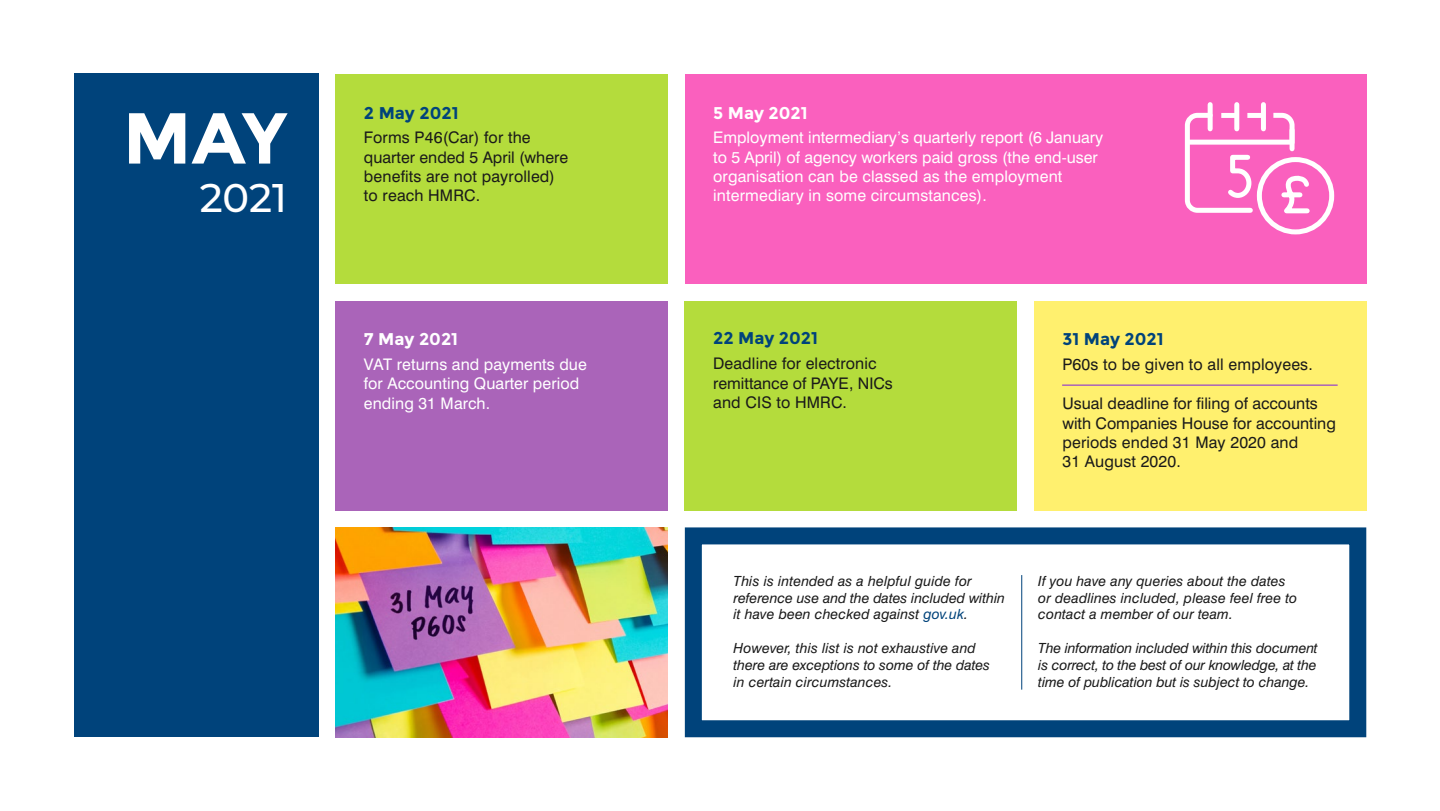
<style>
.page{position:relative;width:1440px;height:811px;background:#fff}
.page>*{position:absolute;margin:0;border:0;box-sizing:border-box;transform-origin:0 0}
.t1{font:700 72px "Montserrat";color:#fff}
.t2{font:500 40px "Montserrat";color:#fff}
.t3{font:700 17px "Montserrat";color:#00437b}
.t4{font:700 17px "Montserrat";color:#fff}
.t5{font:16px/19.2px "Swiss 721 BT";letter-spacing:.01em;color:#1a1a1a}
.t6{font:16px/19.2px "Swiss 721 BT";letter-spacing:.005em;color:#fff}
.t7{font:italic 14px/16.8px "Swiss 721 BT";letter-spacing:.01em;color:#1a1a1a}
.s1{color:#00437b}
</style>
<div class="page">
<div style="left:74px;top:74px;width:245px;height:663px;background:#00437b"></div>
<div style="left:336px;top:300px;width:332px;height:210px;background:#aa64b9"></div>
<div style="left:336px;top:74px;width:332px;height:209px;background:#b4dc3c"></div>
<img style="left:336px;top:527px;width:332px;height:210px">
<div style="left:1034px;top:300px;width:332px;height:210px;background:#fff06e"></div>
<div style="left:685px;top:74px;width:681px;height:209px;background:#fa60be"></div>
<div style="left:685px;top:300px;width:332px;height:210px;background:#b4dc3c"></div>
<div style="left:685px;top:527px;width:681px;height:210px;border:17px solid #00437b"></div>
<hr style="left:1021px;top:575px;width:1px;height:114px;background:#00437b">
<hr style="left:1062px;top:384px;width:276px;height:2px;background:#aa64b9">
<div style="left:1208px;top:105px;width:5px;height:24px;background:#fff"></div>
<div style="left:1261px;top:105px;width:5px;height:24px;background:#fff"></div>
<div style="left:1234px;top:105px;width:5px;height:24px;background:#fff"></div>
<svg style="left:1184px;top:110px;width:151px;height:125px"></svg>
<h1 class="t1" style="left:123px;top:95px;width:166px">MAY</h1>
<h2 class="t2" style="left:200px;top:169px;width:89px">2021</h2>
<p class="t3" style="left:364px;top:102px;width:96px">2 May 2021</p>
<p class="t5" style="left:364px;top:128px;width:206px">Forms P46(Car) for the quarter ended 5 April (where benefits are not payrolled) to reach HMRC.</p>
<p class="t4" style="left:364px;top:329px;width:96px">7 May 2021</p>
<p class="t6" style="left:364px;top:355px;width:224px">VAT returns and payments due for Accounting Quarter period ending 31 March.</p>
<p class="t4" style="left:713px;top:102px;width:96px">5 May 2021</p>
<p class="t6" style="left:713px;top:128px;width:392px">Employment intermediary’s quarterly report (6 January to 5 April) of agency workers paid gross (the end-user organisation can be classed as the employment intermediary in some circumstances).</p>
<p class="t3" style="left:713px;top:328px;width:106px">22 May 2021</p>
<p class="t5" style="left:713px;top:354px;width:181px">Deadline for electronic remittance of PAYE, NICs and CIS to HMRC.</p>
<p class="t3" style="left:1062px;top:329px;width:103px">31 May 2021</p>
<p class="t5" style="left:1062px;top:355px;width:252px">P60s to be given to all employees.</p>
<p class="t5" style="left:1062px;top:394px;width:275px">Usual deadline for filing of accounts with Companies House for accounting periods ended 31 May 2020 and<br>31 August 2020.</p>
<p class="t7" style="left:734px;top:572px;width:273px">This is intended as a helpful guide for reference use and the dates included within it have been checked against <span class="s1">gov.uk</span>.</p>
<p class="t7" style="left:734px;top:639px;width:258px">However, this list is not exhaustive and there are exceptions to some of the dates in certain circumstances.</p>
<p class="t7" style="left:1038px;top:572px;width:260px">If you have any queries about the dates or deadlines included, please feel free to contact a member of our team.</p>
<p class="t7" style="left:1038px;top:639px;width:281px;text-align:justify">The information included within this document is correct, to the best of our knowledge, at the time of publication but is subject to change.</p>
</div>
